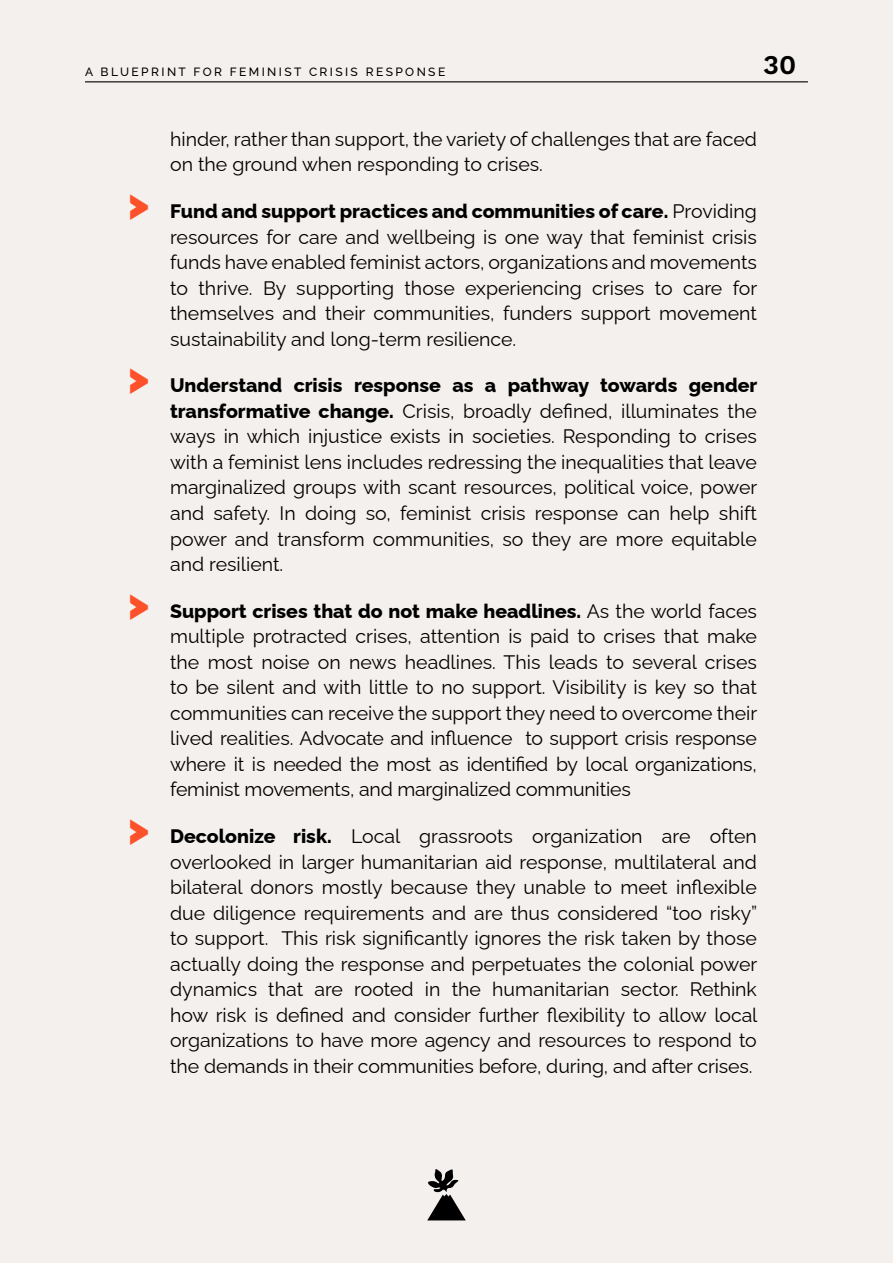
<style>
.page{position:relative;width:893px;height:1263px;background:#f4f0ed}
.page>*{position:absolute;margin:0;border:0;box-sizing:border-box;transform-origin:0 0}
.t1{font:600 27px "Work Sans";color:#000}
.t2{font:19.5px/25.5px "Raleway";color:#000;text-align:justify}
.t3{font:500 12px "Raleway";letter-spacing:.2em;color:#000}
.s1{font-weight:900;font-size:42px;color:#fd512b}
.s2{font-weight:800}
</style>
<div class="page">
<hr style="left:85px;top:81px;width:723px;height:1px;background:#000">
<svg style="left:427px;top:1169px;width:39px;height:51px"></svg>
<p class="t3" style="left:85px;top:62px;width:362px">A BLUEPRINT FOR FEMINIST CRISIS RESPONSE</p>
<h1 class="t1" style="left:763px;top:44px;width:35px">30</h1>
<p class="t2" style="left:170px;top:124px;width:588px">hinder, rather than support, the variety of challenges that are faced on the ground when responding to crises.</p>
<p class="t2" style="left:170px;top:196px;width:589px;text-indent:-43px"><span class="s1">&gt;</span> <span class="s2">Fund and support practices and communities of care.</span> Providing resources for care and wellbeing is one way that feminist crisis funds have enabled feminist actors, organizations and movements to thrive. By supporting those experiencing crises to care for themselves and their communities, funders support movement sustainability and long-term resilience.</p>
<p class="t2" style="left:170px;top:371px;width:589px;text-indent:-43px"><span class="s1">&gt;</span> <span class="s2">Understand crisis response as a pathway towards gender transformative change.</span> Crisis, broadly defined, illuminates the ways in which injustice exists in societies. Responding to crises with a feminist lens includes redressing the inequalities that leave marginalized groups with scant resources, political voice, power and safety. In doing so, feminist crisis response can help shift power and transform communities, so they are more equitable and resilient.</p>
<p class="t2" style="left:170px;top:596px;width:589px;text-indent:-43px"><span class="s1">&gt;</span> <span class="s2">Support crises that do not make headlines.</span> As the world faces multiple protracted crises, attention is paid to crises that make the most noise on news headlines. This leads to several crises to be silent and with little to no support. Visibility is key so that communities can receive the support they need to overcome their lived realities. Advocate and influence to support crisis response where it is needed the most as identified by local organizations, feminist movements, and marginalized communities</p>
<p class="t2" style="left:170px;top:821px;width:589px;text-indent:-43px"><span class="s1">&gt;</span> <span class="s2">Decolonize risk.</span> Local grassroots organization are often overlooked in larger humanitarian aid response, multilateral and bilateral donors mostly because they unable to meet inflexible due diligence requirements and are thus considered “too risky” to support. This risk significantly ignores the risk taken by those actually doing the response and perpetuates the colonial power dynamics that are rooted in the humanitarian sector. Rethink how risk is defined and consider further flexibility to allow local organizations to have more agency and resources to respond to the demands in their communities before, during, and after crises.</p>
</div>
